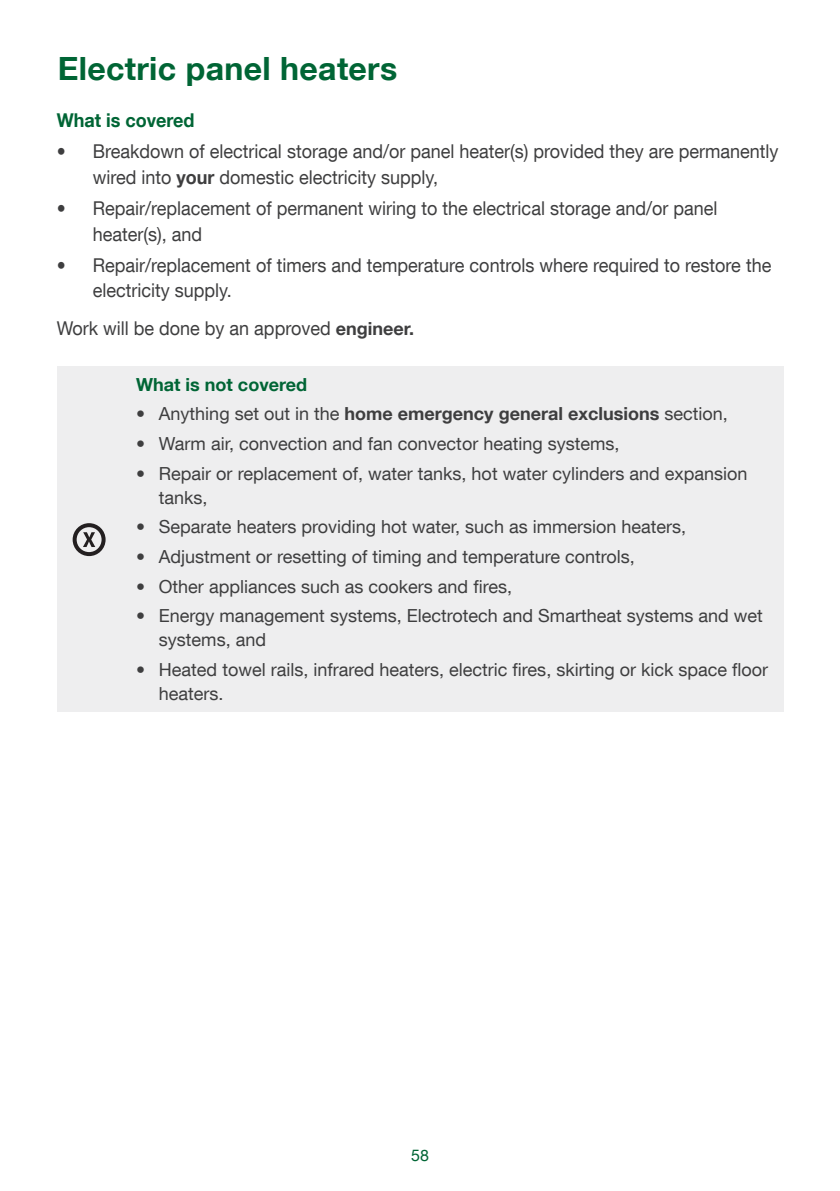
<style>
.page{position:relative;width:840px;height:1191px;background:#fff}
.page>*{position:absolute;margin:0;border:0;box-sizing:border-box;transform-origin:0 0}
.t1{font:700 32px "Helvetica Neue LT Com";letter-spacing:.01em;color:#006535}
.t2{font:19px/25.4px "Helvetica Neue LT Com";color:#3e3e3f;scale:.95 1}
.t3{font:700 19px "Helvetica Neue LT Com";color:#006535;scale:.95 1}
.t4{font:18px/24px "Helvetica Neue LT Com";color:#3e3e3f}
.t5{font:700 18px "Helvetica Neue LT Com";color:#3e3e3f}
.t6{font:700 18px "Helvetica Neue LT Com";color:#006535}
.t7{font:16px "Helvetica Neue LT Com";color:#006535}
.s1{font-weight:700}
.s2{font-weight:700;font-size:18px}
.s3{font-weight:400}
</style>
<div class="page">
<div style="left:57px;top:366px;width:725px;height:345px;background:#eeeeef"></div>
<svg style="left:83px;top:532px;width:12px;height:15px"></svg>
<div style="left:73px;top:523px;width:32px;height:33px;border:4px solid #231f20;border-radius:50%"></div>
<h1 class="t1" style="left:58px;top:48px;width:341px">Electric panel heaters</h1>
<p class="t3" style="left:57px;top:108px;width:146px">What is covered</p>
<p class="t2" style="left:93px;top:138px;width:723px;text-indent:-36px">• Breakdown of electrical storage and/or panel heater(s) provided they are permanently wired into <span class="s1">your</span> domestic electricity supply,</p>
<p class="t2" style="left:93px;top:195px;width:658px;text-indent:-36px">• Repair/replacement of permanent wiring to the electrical storage and/or panel heater(s), and</p>
<p class="t2" style="left:93px;top:252px;width:715px;text-indent:-36px">• Repair/replacement of timers and temperature controls where required to restore the electricity supply.</p>
<p class="t2" style="left:57px;top:315px;width:377px">Work will be done by an approved <span class="s2">engineer.</span></p>
<p class="t6" style="left:136px;top:373px;width:172px">What is not covered</p>
<p class="t5" style="left:136px;top:402px;width:593px"><span class="s3">• Anything set out in the</span> home emergency general exclusions <span class="s3">section,</span></p>
<p class="t4" style="left:136px;top:431px;width:484px">• Warm air, convection and fan convector heating systems,</p>
<p class="t4" style="left:159px;top:461px;width:590px;text-indent:-23px">• Repair or replacement of, water tanks, hot water cylinders and expansion tanks,</p>
<p class="t4" style="left:136px;top:514px;width:551px">• Separate heaters providing hot water, such as immersion heaters,</p>
<p class="t4" style="left:136px;top:544px;width:500px">• Adjustment or resetting of timing and temperature controls,</p>
<p class="t4" style="left:136px;top:574px;width:377px">• Other appliances such as cookers and fires,</p>
<p class="t4" style="left:159px;top:603px;width:605px;text-indent:-23px">• Energy management systems, Electrotech and Smartheat systems and wet systems, and</p>
<p class="t4" style="left:159px;top:657px;width:610px;text-indent:-23px">• Heated towel rails, infrared heaters, electric fires, skirting or kick space floor heaters.</p>
<p class="t7" style="left:411px;top:1145px;width:19px">58</p>
</div>
